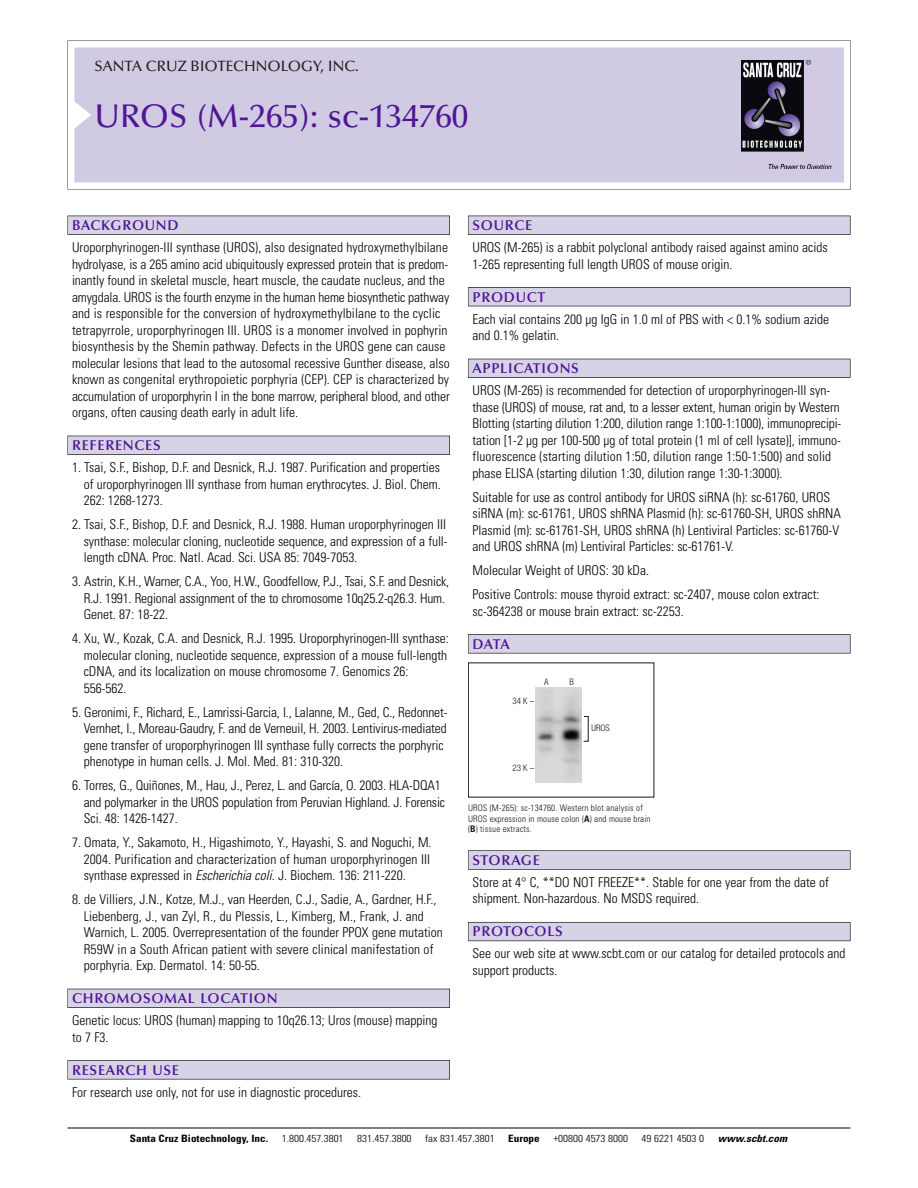
<style>
.page{position:relative;width:918px;height:1188px;background:#fff}
.page>*{position:absolute;margin:0;border:0;box-sizing:border-box;transform-origin:0 0}
.t1{font:500 33px "Optima";color:#511695}
.t2{font:500 15px "Optima";color:#231f20}
.t3{font:600 14.25px "Optima";letter-spacing:.05em;color:#511695}
.t4{font:300 condensed 13.5px/16.5px "Univers";color:#000}
.t5{font:300 condensed 10.2px "Univers";color:#000;scale:1.1 1}
.t6{font:700 condensed 10.2px "Univers";color:#000;scale:1.1 1}
.t7{font:italic 700 condensed 10.2px "Univers";letter-spacing:.005em;color:#000;scale:1.1 1}
.t8{font:9px/10.5px "Univers Condensed Light+XXCTQK";letter-spacing:.015em;color:#191919}
.t9{font:9px "Helvetica Neue Light Cond+TWZBEI";color:#191919}
.s1{font-style:italic}
.s2{font-family:"Univers Condensed Bold+LZEDOJ"}
</style>
<div class="page">
<svg style="left:68px;top:40px;width:783px;height:149px"></svg>
<div style="left:74px;top:47px;width:770px;height:135px;background:#d1cae3"></div>
<img style="left:741px;top:60px;width:90px;height:108px">
<div style="left:68px;top:216px;width:382px;height:19px;background:#535256"></div>
<div style="left:68px;top:216px;width:381px;height:18px;background:#d7d3e7"></div>
<div style="left:68px;top:436px;width:382px;height:19px;background:#525156"></div>
<div style="left:68px;top:436px;width:381px;height:18px;background:#d7d3e7"></div>
<div style="left:68px;top:989px;width:382px;height:19px;background:#515056"></div>
<div style="left:68px;top:989px;width:381px;height:18px;background:#d7d3e7"></div>
<div style="left:68px;top:1060px;width:382px;height:19px;background:#575659"></div>
<div style="left:68px;top:1061px;width:381px;height:18px;background:#d7d3e7"></div>
<div style="left:468px;top:216px;width:382px;height:19px;background:#535256"></div>
<div style="left:468px;top:216px;width:382px;height:18px;background:#d7d3e7"></div>
<div style="left:468px;top:287px;width:382px;height:19px;background:#515155"></div>
<div style="left:468px;top:288px;width:382px;height:18px;background:#d7d3e7"></div>
<div style="left:468px;top:359px;width:382px;height:19px;background:#515056"></div>
<div style="left:468px;top:359px;width:382px;height:18px;background:#d7d3e7"></div>
<div style="left:468px;top:634px;width:382px;height:19px;background:#575659"></div>
<div style="left:468px;top:635px;width:382px;height:18px;background:#d7d3e7"></div>
<div style="left:468px;top:850px;width:382px;height:20px;background:#666"></div>
<div style="left:468px;top:851px;width:382px;height:18px;background:#d7d3e7"></div>
<div style="left:468px;top:922px;width:382px;height:19px;background:#5e5c65"></div>
<div style="left:468px;top:923px;width:382px;height:18px;background:#d7d3e7"></div>
<hr style="left:68px;top:1128px;width:782px;height:1px;background:#000">
<img style="left:535px;top:688px;width:47px;height:95px">
<p class="t2" style="left:94px;top:61px;width:266px">SANTA CRUZ BIOTECHNOLOGY, INC.</p>
<h1 class="t1" style="left:94px;top:103px;width:375px">UROS (M-265): sc-134760</h1>
<p class="t3" style="left:72px;top:219px;width:108px">BACKGROUND</p>
<p class="t4" style="left:72px;top:240px;width:379px">Uroporphyrinogen-III synthase (UROS), also designated hydroxymethylbilane hydrolyase, is a 265 amino acid ubiquitously expressed protein that is predom&shy;inantly found in skeletal muscle, heart muscle, the caudate nucleus, and the amygdala. UROS is the fourth enzyme in the human heme biosynthetic pathway and is responsible for the conversion of hydroxymethylbilane to the cyclic tetrapyrrole, uroporphyrinogen III. UROS is a monomer involved in pophyrin biosynthesis by the Shemin pathway. Defects in the UROS gene can cause molecular lesions that lead to the autosomal recessive Gunther disease, also known as congenital erythropoietic porphyria (CEP). CEP is characterized by accumulation of uroporphyrin I in the bone marrow, peripheral blood, and other organs, often causing death early in adult life.</p>
<p class="t3" style="left:72px;top:440px;width:90px">REFERENCES</p>
<p class="t4" style="left:84px;top:460px;width:359px;text-align:justify;text-indent:-12px">1. Tsai, S.F., Bishop, D.F. and Desnick, R.J. 1987. Purification and properties of uroporphyrinogen III synthase from human erythrocytes. J. Biol. Chem.<br>262: 1268-1273.</p>
<p class="t4" style="left:84px;top:517px;width:365px;text-align:justify;text-indent:-12px">2. Tsai, S.F., Bishop, D.F. and Desnick, R.J. 1988. Human uroporphyrinogen III synthase: molecular cloning, nucleotide sequence, and expression of a full&shy;length cDNA. Proc. Natl. Acad. Sci. USA 85: 7049-7053.</p>
<p class="t4" style="left:84px;top:574px;width:367px;text-indent:-12px">3. Astrin, K.H., Warner, C.A., Yoo, H.W., Goodfellow, P.J., Tsai, S.F. and Desnick,<br>R.J. 1991. Regional assignment of the to chromosome 10q25.2-q26.3. Hum.<br>Genet. 87: 18-22.</p>
<p class="t4" style="left:84px;top:631px;width:367px;text-indent:-12px">4. Xu, W., Kozak, C.A. and Desnick, R.J. 1995. Uroporphyrinogen-III synthase: molecular cloning, nucleotide sequence, expression of a mouse full-length cDNA, and its localization on mouse chromosome 7. Genomics 26:<br>556-562.</p>
<p class="t4" style="left:84px;top:705px;width:365px;text-indent:-12px">5. Geronimi, F., Richard, E., Lamrissi-Garcia, I., Lalanne, M., Ged, C., Redonnet-Vernhet, I., Moreau-Gaudry, F. and de Verneuil, H. 2003. Lentivirus-mediated gene transfer of uroporphyrinogen III synthase fully corrects the porphyric phenotype in human cells. J. Mol. Med. 81: 310-320.</p>
<p class="t4" style="left:84px;top:778px;width:363px;text-indent:-12px">6. Torres, G., Quiñones, M., Hau, J., Perez, L. and García, O. 2003. HLA-DQA1 and polymarker in the UROS population from Peruvian Highland. J. Forensic<br>Sci. 48: 1426-1427.</p>
<p class="t4" style="left:84px;top:835px;width:349px;text-align:justify;text-indent:-12px">7. Omata, Y., Sakamoto, H., Higashimoto, Y., Hayashi, S. and Noguchi, M.<br>2004. Purification and characterization of human uroporphyrinogen III synthase expressed in <span class="s1">Escherichia coli</span>. J. Biochem. 136: 211-220.</p>
<p class="t4" style="left:84px;top:892px;width:361px;text-indent:-12px">8. de Villiers, J.N., Kotze, M.J., van Heerden, C.J., Sadie, A., Gardner, H.F., Liebenberg, J., van Zyl, R., du Plessis, L., Kimberg, M., Frank, J. and Warnich, L. 2005. Overrepresentation of the founder PPOX gene mutation R59W in a South African patient with severe clinical manifestation of porphyria. Exp. Dermatol. 14: 50-55.</p>
<p class="t3" style="left:72px;top:993px;width:207px">CHROMOSOMAL LOCATION</p>
<p class="t4" style="left:72px;top:1013px;width:367px">Genetic locus: UROS (human) mapping to 10q26.13; Uros (mouse) mapping to 7 F3.</p>
<p class="t3" style="left:72px;top:1064px;width:109px">RESEARCH USE</p>
<p class="t4" style="left:72px;top:1085px;width:290px">For research use only, not for use in diagnostic procedures.</p>
<p class="t3" style="left:473px;top:219px;width:61px">SOURCE</p>
<p class="t4" style="left:473px;top:240px;width:357px">UROS (M-265) is a rabbit polyclonal antibody raised against amino acids<br>1-265 representing full length UROS of mouse origin.</p>
<p class="t3" style="left:473px;top:291px;width:74px">PRODUCT</p>
<p class="t4" style="left:473px;top:312px;width:358px">Each vial contains 200 µg IgG in 1.0 ml of PBS with &lt; 0.1% sodium azide and 0.1% gelatin.</p>
<p class="t3" style="left:473px;top:363px;width:108px">APPLICATIONS</p>
<p class="t4" style="left:473px;top:383px;width:370px">UROS (M-265) is recommended for detection of uroporphyrinogen-III syn&shy;thase (UROS) of mouse, rat and, to a lesser extent, human origin by Western Blotting (starting dilution 1:200, dilution range 1:100-1:1000), immunoprecipi&shy;tation [1-2 µg per 100-500 µg of total protein (1 ml of cell lysate)], immuno&shy;fluorescence (starting dilution 1:50, dilution range 1:50-1:500) and solid phase ELISA (starting dilution 1:30, dilution range 1:30-1:3000).</p>
<p class="t4" style="left:473px;top:490px;width:370px">Suitable for use as control antibody for UROS siRNA (h): sc-61760, UROS siRNA (m): sc-61761, UROS shRNA Plasmid (h): sc-61760-SH, UROS shRNA Plasmid (m): sc-61761-SH, UROS shRNA (h) Lentiviral Particles: sc-61760-V and UROS shRNA (m) Lentiviral Particles: sc-61761-V.</p>
<p class="t4" style="left:473px;top:560px;width:349px;line-height:24px">Molecular Weight of UROS: 30 kDa.<br>Positive Controls: mouse thyroid extract: sc-2407, mouse colon extract:</p>
<p class="t4" style="left:473px;top:604px;width:213px">sc-364238 or mouse brain extract: sc-2253.</p>
<p class="t3" style="left:473px;top:638px;width:39px">DATA</p>
<p class="t9" style="left:513px;top:698px;width:23px">34K–</p>
<p class="t9" style="left:544px;top:678px;width:6px">A</p>
<p class="t9" style="left:569px;top:678px;width:6px">B</p>
<p class="t9" style="left:513px;top:764px;width:23px">23K–</p>
<p class="t9" style="left:592px;top:725px;width:20px">UROS</p>
<p class="t8" style="left:468px;top:804px;width:184px">UROS (M-265): sc-134760. Western blot analysis of<br>UROS expression in mouse colon (<span class="s2">A</span>) and mouse brain (<span class="s2">B</span>) tissue extracts.</p>
<p class="t3" style="left:473px;top:854px;width:69px">STORAGE</p>
<p class="t4" style="left:473px;top:875px;width:358px">Store at 4° C, **DO NOT FREEZE**. Stable for one year from the date of shipment. Non-hazardous. No MSDS required.</p>
<p class="t3" style="left:473px;top:926px;width:92px">PROTOCOLS</p>
<p class="t4" style="left:473px;top:947px;width:375px">See our web site at www.scbt.com or our catalog for detailed protocols and support products.</p>
<p class="t6" style="left:130px;top:1135px;width:127px">Santa Cruz Biotechnology, Inc.</p>
<p class="t5" style="left:282px;top:1135px;width:58px">1.800.457.3801</p>
<p class="t5" style="left:357px;top:1135px;width:51px">831.457.3800</p>
<p class="t5" style="left:425px;top:1135px;width:65px">fax 831.457.3801</p>
<p class="t6" style="left:508px;top:1135px;width:30px">Europe</p>
<p class="t5" style="left:553px;top:1135px;width:69px">+00800 4573 8000</p>
<p class="t5" style="left:642px;top:1135px;width:58px">49 6221 4503 0</p>
<p class="t7" style="left:718px;top:1135px;width:64px">www.scbt.com</p>
</div>
